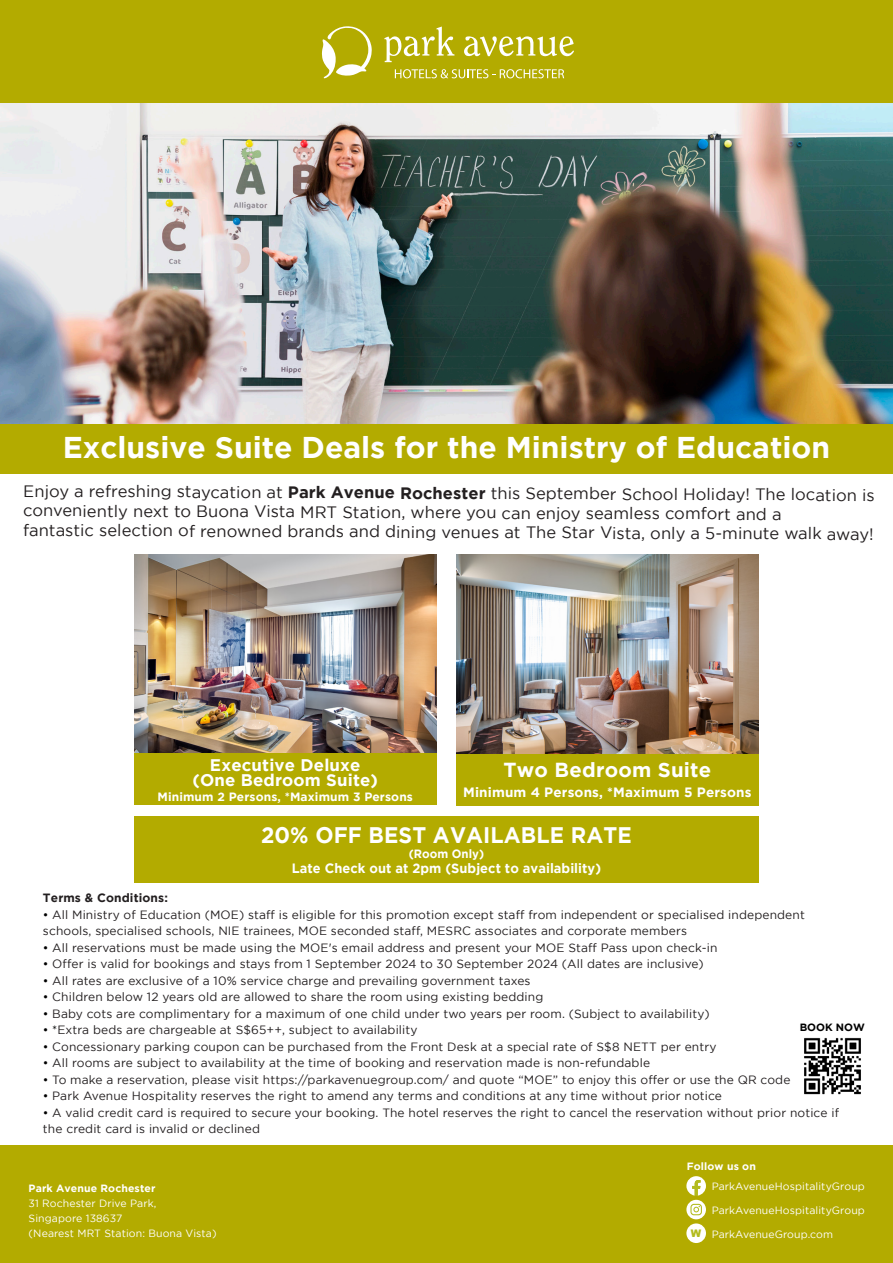
<style>
.page{position:relative;width:893px;height:1263px;background:#fff}
.page>*{position:absolute;margin:0;border:0;box-sizing:border-box;transform-origin:0 0}
.t1{font:700 30px "Gotham";color:#fff}
.t2{font:700 22.5px "Gotham";letter-spacing:.005em;color:#fff;scale:.95 1}
.t3{font:700 20.25px "Gotham";letter-spacing:.01em;color:#fff}
.t4{font:700 16.8px/15px "Gotham";letter-spacing:.01em;color:#fff;text-align:center}
.t5{font:16.5px/19.2px "Gotham";color:#231f20}
.t6{font:700 13.5px "Gotham";letter-spacing:.005em;color:#fff;scale:.95 1}
.t7{font:700 13.5px "Gotham";letter-spacing:.005em;color:#fff}
.t8{font:12px/16.5px "Gotham";letter-spacing:.01em;color:#231f20}
.t9{font:700 12px "Gotham";letter-spacing:.01em;color:#fff}
.t10{font:700 12px "Gotham";letter-spacing:.01em;color:#231f20}
.t11{font:700 12px "Gotham";letter-spacing:.01em;color:#fff;scale:.95 1}
.t12{font:10.5px/15px "Gotham";letter-spacing:.01em;color:#fff}
.t13{font:700 10.5px "Gotham";letter-spacing:.01em;color:#fff}
.t14{font:700 10.5px "Gotham";color:#000}
.s1{font-weight:700}
.s2{color:#000}
.s3{font-family:"Arial";font-weight:900;color:#b2bb1e}
</style>
<div class="page">
<img style="left:0;top:103px;width:893px;height:322px">
<div style="left:0;top:1146px;width:893px;height:117px;background:#b3ab00"></div>
<div style="left:0;top:0;width:893px;height:103px;background:#b3ab00"></div>
<div style="left:0;top:425px;width:893px;height:49px;background:#b3ab00"></div>
<svg style="left:322px;top:26px;width:50px;height:52px"></svg>
<svg style="left:384px;top:27px;width:70px;height:35px"></svg>
<svg style="left:464px;top:36px;width:110px;height:21px"></svg>
<svg style="left:395px;top:69px;width:169px;height:9px"></svg>
<div style="left:134px;top:816px;width:625px;height:66px;background:#b3ab00"></div>
<img style="left:134px;top:554px;width:303px;height:200px">
<div style="left:134px;top:754px;width:303px;height:51px;background:#b3ab00"></div>
<img style="left:456px;top:554px;width:303px;height:200px">
<div style="left:456px;top:754px;width:303px;height:52px;background:#b3ab00"></div>
<svg style="left:686px;top:1176px;width:20px;height:20px"></svg>
<svg style="left:686px;top:1200px;width:20px;height:19px"></svg>
<svg style="left:690px;top:1204px;width:12px;height:11px"></svg>
<div style="left:686px;top:1223px;width:20px;height:20px;background:#fff;border-radius:50%"></div>
<img style="left:804px;top:1037px;width:57px;height:58px">
<h1 class="t1" style="left:63px;top:430px;width:769px">Exclusive Suite Deals for the Ministry of Education</h1>
<p class="t5" style="left:23px;top:483px;width:853px">Enjoy a refreshing staycation at <span class="s1">Park Avenue Rochester</span> this September School Holiday! The location is conveniently next to Buona Vista MRT Station, where you can enjoy seamless comfort and a<br>fantastic selection of renowned brands and dining venues at The Star Vista, only a 5-minute walk away!</p>
<h3 class="t4" style="left:192px;top:757px;width:187px">Executive Deluxe (One Bedroom Suite)</h3>
<p class="t9" style="left:157px;top:789px;width:257px">Minimum 2 Persons, *Maximum 3 Persons</p>
<h3 class="t3" style="left:504px;top:758px;width:209px">Two Bedroom Suite</h3>
<p class="t7" style="left:463px;top:784px;width:290px">Minimum 4 Persons, *Maximum 5 Persons</p>
<h2 class="t2" style="left:261px;top:822px;width:392px">20% OFF BEST AVAILABLE RATE</h2>
<p class="t11" style="left:409px;top:847px;width:81px">(Room Only)</p>
<p class="t6" style="left:292px;top:860px;width:327px">Late Check out at 2pm (Subject to availability)</p>
<p class="t10" style="left:43px;top:891px;width:126px">Terms &amp; Conditions:</p>
<p class="t8" style="left:43px;top:906px;width:763px"><span class="s2">•</span> All Ministry of Education (MOE) staff is eligible for this promotion except staff from independent or specialised independent schools, specialised schools, NIE trainees, MOE seconded staff, MESRC associates and corporate members</p>
<p class="t8" style="left:43px;top:939px;width:676px"><span class="s2">•</span> All reservations must be made using the MOE's email address and present your MOE Staff Pass upon check-in</p>
<p class="t8" style="left:43px;top:955px;width:662px"><span class="s2">•</span> Offer is valid for bookings and stays from 1 September 2024 to 30 September 2024 (All dates are inclusive)</p>
<p class="t8" style="left:43px;top:972px;width:489px"><span class="s2">•</span> All rates are exclusive of a 10% service charge and prevailing government taxes</p>
<p class="t8" style="left:43px;top:988px;width:502px"><span class="s2">•</span> Children below 12 years old are allowed to share the room using existing bedding</p>
<p class="t8" style="left:43px;top:1005px;width:668px"><span class="s2">•</span> Baby cots are complimentary for a maximum of one child under two years per room. (Subject to availability)</p>
<p class="t8" style="left:43px;top:1021px;width:376px"><span class="s2">• *</span>Extra beds are chargeable at S$65++, subject to availability</p>
<p class="t8" style="left:43px;top:1038px;width:675px"><span class="s2">•</span> Concessionary parking coupon can be purchased from the Front Desk at a special rate of S$8 NETT per entry</p>
<p class="t8" style="left:43px;top:1054px;width:609px"><span class="s2">•</span> All rooms are subject to availability at the time of booking and reservation made is non-refundable</p>
<p class="t8" style="left:43px;top:1071px;width:749px"><span class="s2">•</span> To make a reservation, please visit https://parkavenuegroup.com/ and quote “MOE” to enjoy this offer or use the QR code</p>
<p class="t8" style="left:43px;top:1087px;width:681px"><span class="s2">•</span> Park Avenue Hospitality reserves the right to amend any terms and conditions at any time without prior notice</p>
<p class="t8" style="left:43px;top:1104px;width:798px"><span class="s2">•</span> A valid credit card is required to secure your booking. The hotel reserves the right to cancel the reservation without prior notice if the credit card is invalid or declined</p>
<p class="t14" style="left:800px;top:1021px;width:67px">BOOK NOW</p>
<p class="t13" style="left:29px;top:1182px;width:128px">Park Avenue Rochester</p>
<p class="t12" style="left:29px;top:1195px;width:189px">31 Rochester Drive Park,<br>Singapore 138637<br>(Nearest MRT Station: Buona Vista)</p>
<p class="t13" style="left:687px;top:1160px;width:70px">Follow us on</p>
<p class="t12" style="left:712px;top:1178px;width:155px">ParkAvenueHospitalityGroup</p>
<p class="t12" style="left:712px;top:1202px;width:155px">ParkAvenueHospitalityGroup</p>
<p class="t12" style="left:691px;top:1226px;width:144px"><span class="s3">W</span> ParkAvenueGroup.com</p>
</div>
